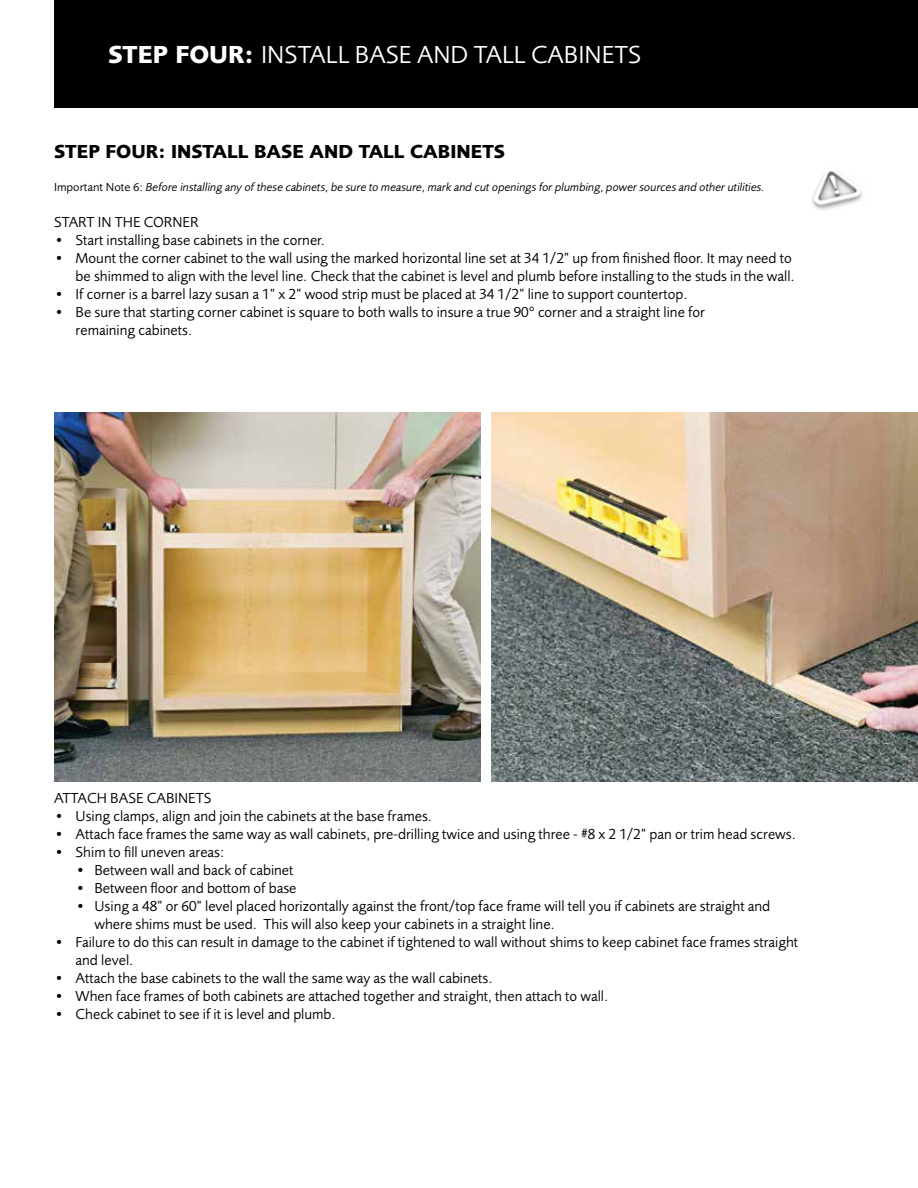
<style>
.page{position:relative;width:918px;height:1188px;background:#fff}
.page>*{position:absolute;margin:0;border:0;box-sizing:border-box;transform-origin:0 0}
.t1{font:25.5px "Foundry Sans";color:#fff}
.t2{font:700 19.5px "Foundry Sans";color:#000}
.t3{font:15px/18px "Foundry Sans";color:#000}
.t4{font:italic 12px "Foundry Sans";color:#000}
.s1{font-weight:700}
.s2{font-style:normal}
.s3{font-family:"Helvetica"}
</style>
<div class="page">
<div style="left:54px;top:0;width:864px;height:108px;background:#000"></div>
<img style="left:54px;top:412px;width:427px;height:370px">
<img style="left:491px;top:412px;width:427px;height:370px">
<img style="left:812px;top:171px;width:51px;height:39px">
<h1 class="t1" style="left:108px;top:39px;width:535px"><span class="s1">STEP FOUR:</span> INSTALL BASE AND TALL CABINETS</h1>
<h2 class="t2" style="left:54px;top:140px;width:453px">STEP FOUR: INSTALL BASE AND TALL CABINETS</h2>
<p class="t4" style="left:54px;top:180px;width:713px"><span class="s2">Important Note 6:</span> Before installing any of these cabinets, be sure to measure, mark and cut openings for plumbing, power sources and other utilities.</p>
<p class="t3" style="left:54px;top:213px;width:146px">START IN THE CORNER</p>
<p class="t3" style="left:54px;top:231px;width:273px">• Start installing base cabinets in the corner.</p>
<p class="t3" style="left:54px;top:249px;width:742px;text-align:right">• Mount the corner cabinet to the wall using the marked horizontal line set at 34 1/2” up from finished floor. It may need to be shimmed to align with the level line. Check that the cabinet is level and plumb before installing to the studs in the wall.</p>
<p class="t3" style="left:54px;top:285px;width:635px">• If corner is a barrel lazy susan a 1” x 2” wood strip must be placed at 34 1/2” line to support countertop.</p>
<p class="t3" style="left:76px;top:303px;width:631px;text-indent:-22px">• Be sure that starting corner cabinet is square to both walls to insure a true 90<span class="s3">°</span> corner and a straight line for remaining cabinets.</p>
<p class="t3" style="left:54px;top:789px;width:159px">ATTACH BASE CABINETS</p>
<p class="t3" style="left:54px;top:807px;width:380px">• Using clamps, align and join the cabinets at the base frames.</p>
<p class="t3" style="left:54px;top:825px;width:744px">• Attach face frames the same way as wall cabinets, pre-drilling twice and using three - #8 x 2 1/2” pan or trim head screws.</p>
<p class="t3" style="left:54px;top:843px;width:172px">• Shim to fill uneven areas:</p>
<p class="t3" style="left:76px;top:861px;width:219px">• Between wall and back of cabinet</p>
<p class="t3" style="left:76px;top:879px;width:222px">• Between floor and bottom of base</p>
<p class="t3" style="left:94px;top:897px;width:677px;text-indent:-19px">• Using a 48” or 60” level placed horizontally against the front/top face frame will tell you if cabinets are straight and where shims must be used. This will also keep your cabinets in a straight line.</p>
<p class="t3" style="left:76px;top:933px;width:724px;text-indent:-22px">• Failure to do this can result in damage to the cabinet if tightened to wall without shims to keep cabinet face frames straight and level.</p>
<p class="t3" style="left:54px;top:969px;width:440px">• Attach the base cabinets to the wall the same way as the wall cabinets.</p>
<p class="t3" style="left:54px;top:987px;width:556px">• When face frames of both cabinets are attached together and straight, then attach to wall.</p>
<p class="t3" style="left:54px;top:1005px;width:283px">• Check cabinet to see if it is level and plumb.</p>
</div>
